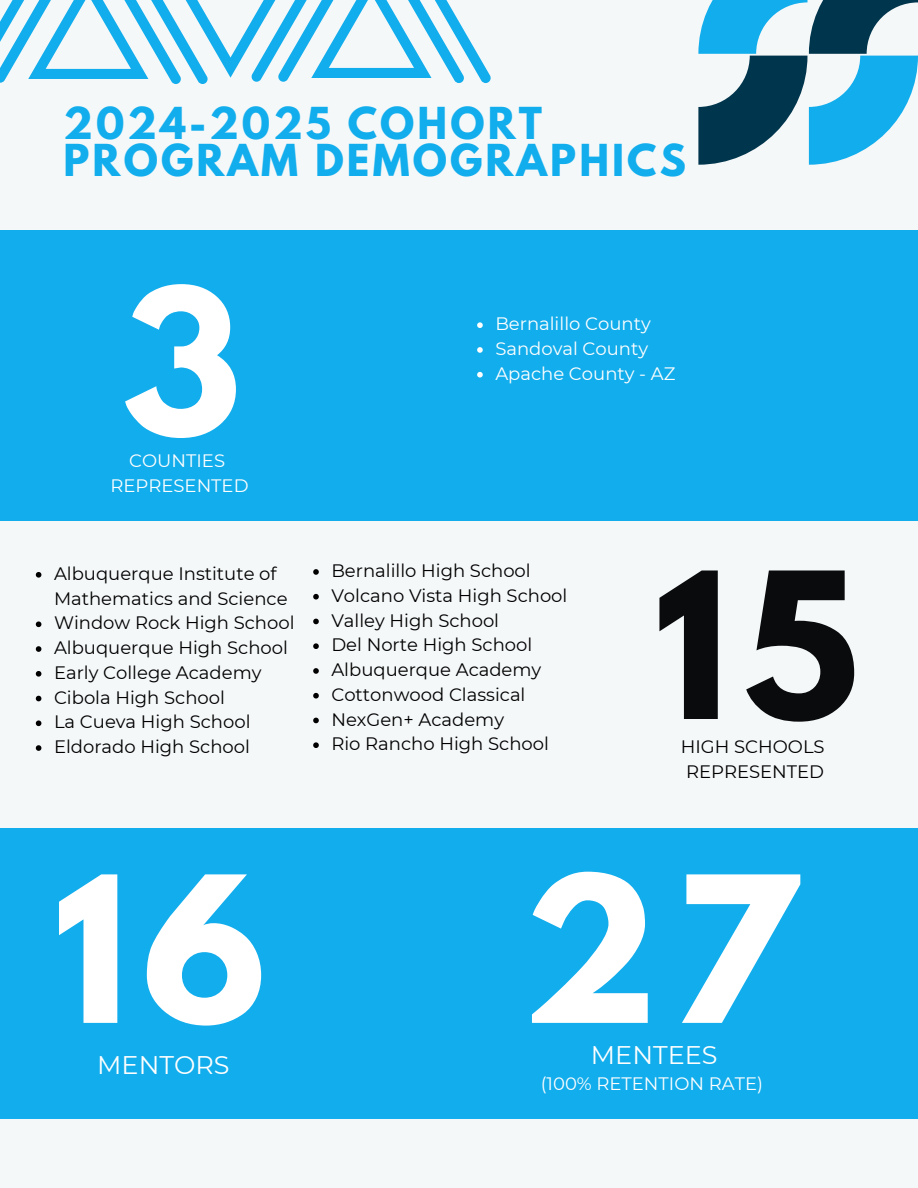
<style>
.page{position:relative;width:918px;height:1188px;background:#f5f8f9}
.page>*{position:absolute;margin:0;border:0;box-sizing:border-box;transform-origin:0 0}
.t1{font:700 180px "League Spartan";color:#fff}
.t2{font:700 180px "League Spartan";color:#090b0c}
.t3{font:700 39px/37.2px "League Spartan";letter-spacing:.08em;color:#12adec}
.t4{font:25.5px "Montserrat";color:#fff}
.t5{font:18px/24.8px "Montserrat";color:#000}
.t6{font:18px/24.8px "Montserrat";color:#fff;text-align:center}
</style>
<div class="page">
<svg style="left:698px;top:0;width:220px;height:165px"></svg>
<svg style="left:0;top:0;width:491px;height:84px"></svg>
<div style="left:0;top:230px;width:918px;height:290px;background:#12adec"></div>
<svg style="left:36px;top:572px;width:5px;height:6px"></svg>
<svg style="left:36px;top:621px;width:5px;height:6px"></svg>
<svg style="left:36px;top:646px;width:5px;height:6px"></svg>
<svg style="left:36px;top:671px;width:5px;height:6px"></svg>
<svg style="left:36px;top:696px;width:5px;height:5px"></svg>
<svg style="left:36px;top:720px;width:5px;height:6px"></svg>
<svg style="left:36px;top:745px;width:5px;height:6px"></svg>
<svg style="left:313px;top:569px;width:6px;height:6px"></svg>
<svg style="left:313px;top:594px;width:6px;height:6px"></svg>
<svg style="left:313px;top:619px;width:6px;height:5px"></svg>
<svg style="left:313px;top:643px;width:6px;height:6px"></svg>
<svg style="left:313px;top:668px;width:6px;height:6px"></svg>
<svg style="left:313px;top:693px;width:6px;height:6px"></svg>
<svg style="left:313px;top:718px;width:6px;height:5px"></svg>
<svg style="left:313px;top:742px;width:6px;height:6px"></svg>
<svg style="left:477px;top:322px;width:6px;height:6px"></svg>
<svg style="left:477px;top:347px;width:6px;height:6px"></svg>
<svg style="left:477px;top:372px;width:6px;height:6px"></svg>
<div style="left:0;top:828px;width:918px;height:290px;background:#12adec"></div>
<p class="t3" style="left:64px;top:109px;width:624px">2024-2025 COHORT<br>PROGRAM DEMOGRAPHICS</p>
<h1 class="t1" style="left:122px;top:273px;width:121px">3</h1>
<h3 class="t6" style="left:111px;top:448px;width:140px">COUNTIES<br>REPRESENTED</h3>
<p class="t5" style="left:54px;top:561px;width:235px">Albuquerque Institute of<br>Mathematics and Science</p>
<p class="t5" style="left:54px;top:611px;width:242px">Window Rock High School</p>
<p class="t5" style="left:54px;top:635px;width:235px">Albuquerque High School</p>
<p class="t5" style="left:54px;top:660px;width:209px">Early College Academy</p>
<p class="t5" style="left:54px;top:685px;width:172px">Cibola High School</p>
<p class="t5" style="left:54px;top:710px;width:198px">La Cueva High School</p>
<p class="t5" style="left:54px;top:734px;width:197px">Eldorado High School</p>
<p class="t1" style="left:54px;top:861px;width:214px">16</p>
<h2 class="t4" style="left:97px;top:1050px;width:134px">MENTORS</h2>
<p class="t6" style="left:495px;top:311px;width:157px">Bernalillo County</p>
<p class="t6" style="left:495px;top:336px;width:154px">Sandoval County</p>
<p class="t6" style="left:495px;top:361px;width:182px">Apache County - AZ</p>
<p class="t5" style="left:331px;top:558px;width:201px">Bernalillo High School</p>
<p class="t5" style="left:331px;top:583px;width:238px">Volcano Vista High School</p>
<p class="t5" style="left:331px;top:608px;width:169px">Valley High School</p>
<p class="t5" style="left:331px;top:632px;width:202px">Del Norte High School</p>
<p class="t5" style="left:331px;top:657px;width:211px">Albuquerque Academy</p>
<p class="t5" style="left:331px;top:682px;width:196px">Cottonwood Classical</p>
<p class="t5" style="left:331px;top:707px;width:174px">NexGen+ Academy</p>
<p class="t5" style="left:331px;top:731px;width:219px">Rio Rancho High School</p>
<p class="t2" style="left:654px;top:557px;width:206px">15</p>
<p class="t5" style="left:681px;top:734px;width:145px">HIGH SCHOOLS<br>REPRESENTED</p>
<p class="t1" style="left:522px;top:861px;width:275px">27</p>
<h3 class="t4" style="left:591px;top:1040px;width:128px">MENTEES</h3>
<h3 class="t6" style="left:541px;top:1071px;width:224px">(100% RETENTION RATE)</h3>
</div>
